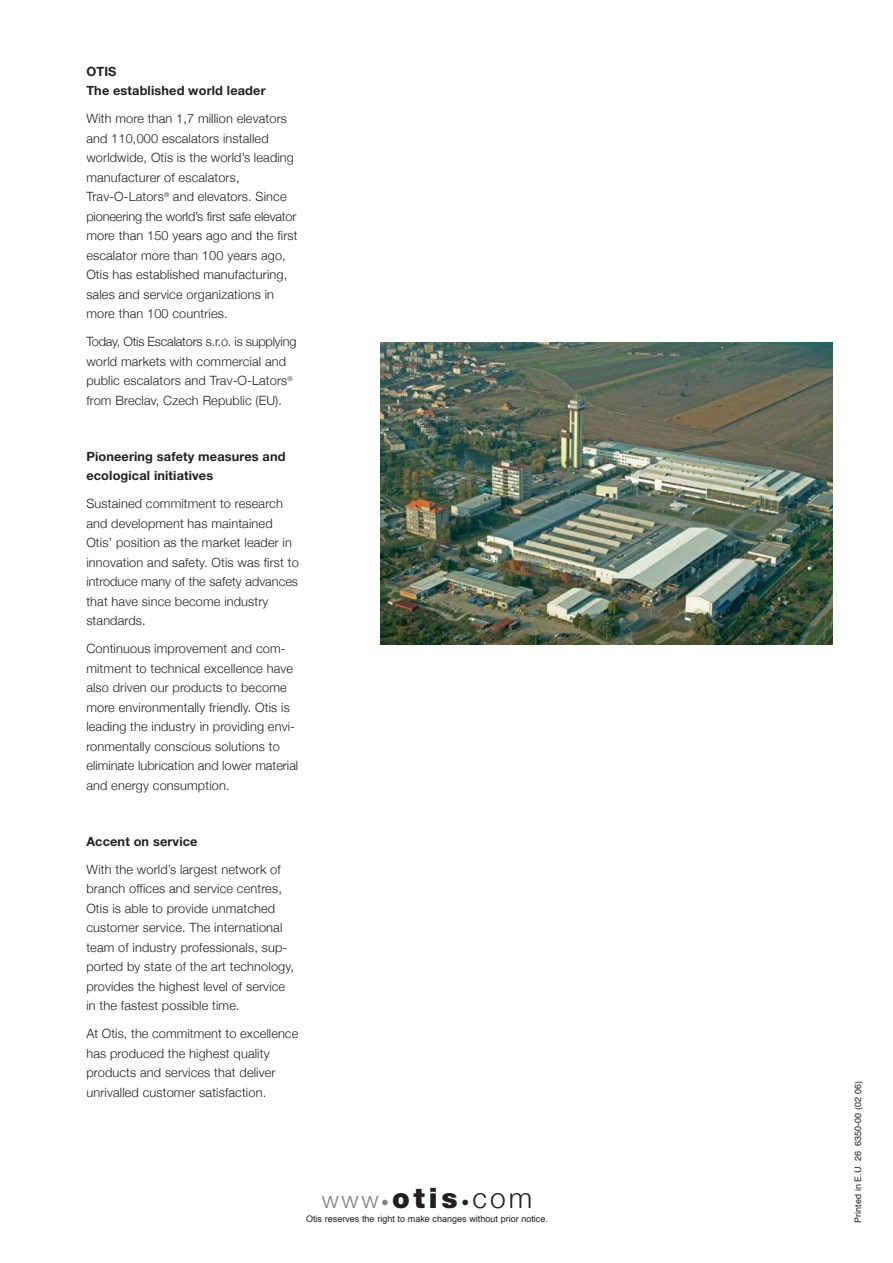
<style>
.page{position:relative;width:893px;height:1263px;background:#fff}
.page>*{position:absolute;margin:0;border:0;box-sizing:border-box;transform-origin:0 0}
.t1{font:900 28.2px "Helvetica Neue";color:#231f20}
.t2{font:300 12.75px/19.5px "Helvetica Neue";letter-spacing:.01em;color:#231f20}
.t3{font:700 12.75px/19.5px "Helvetica Neue";letter-spacing:.01em;color:#231f20}
.t4{font:9px "Helvetica";color:#231f20}
.s1{font-weight:300;font-size:23.25px;color:#808284}
.s2{font-size:23.25px;color:#808284}
.s3{font-size:23.25px}
.s4{font-weight:300}
</style>
<div class="page">
<img style="left:380px;top:342px;width:452px;height:303px">
<p class="t3" style="left:86px;top:62px;width:181px">OTIS<br>The established world leader</p>
<p class="t2" style="left:86px;top:109px;width:213px">With more than 1,7 million elevators and 110,000 escalators installed worldwide, Otis is the world’s leading manufacturer of escalators, Trav-O-Lators<sup>®</sup> and elevators. Since pioneering the world’s first safe elevator more than 150 years ago and the first escalator more than 100 years ago, Otis has established manufacturing, sales and service organizations in more than 100 countries.</p>
<p class="t2" style="left:86px;top:332px;width:211px">Today, Otis Escalators s.r.o. is supplying world markets with commercial and public escalators and Trav-O-Lators<sup>® </sup>from Breclav, Czech Republic (EU).</p>
<p class="t3" style="left:86px;top:447px;width:201px">Pioneering safety measures and ecological initiatives</p>
<p class="t2" style="left:86px;top:494px;width:214px">Sustained commitment to research and development has maintained<br>Otis’ position as the market leader in innovation and safety. Otis was first to introduce many of the safety advances that have since become industry standards.</p>
<p class="t2" style="left:86px;top:639px;width:213px">Continuous improvement and com&shy;mitment to technical excellence have also driven our products to become more environmentally friendly. Otis is leading the industry in providing envi&shy;ronmentally conscious solutions to eliminate lubrication and lower material and energy consumption.</p>
<p class="t3" style="left:86px;top:832px;width:113px">Accent on service</p>
<p class="t2" style="left:86px;top:859px;width:209px">With the world’s largest network of branch offices and service centres, Otis is able to provide unmatched customer service. The international team of industry professionals, sup&shy;ported by state of the art technology, provides the highest level of service in the fastest possible time.</p>
<p class="t2" style="left:86px;top:1024px;width:213px">At Otis, the commitment to excellence has produced the highest quality products and services that deliver unrivalled customer satisfaction.</p>
<h1 class="t1" style="left:322px;top:1188px;width:212px"><span class="s1">www</span><span class="s2">·</span>otis<span class="s3">·</span><span class="s4">com</span></h1>
<p class="t4" style="left:306px;top:1215px;width:243px">Otis reserves the right to make changes without prior notice.</p>
<p class="t4" style="left:854px;top:1223px;width:143px;rotate:-90deg">Printed in E.U. 26 6350-00 (02 06)</p>
</div>
